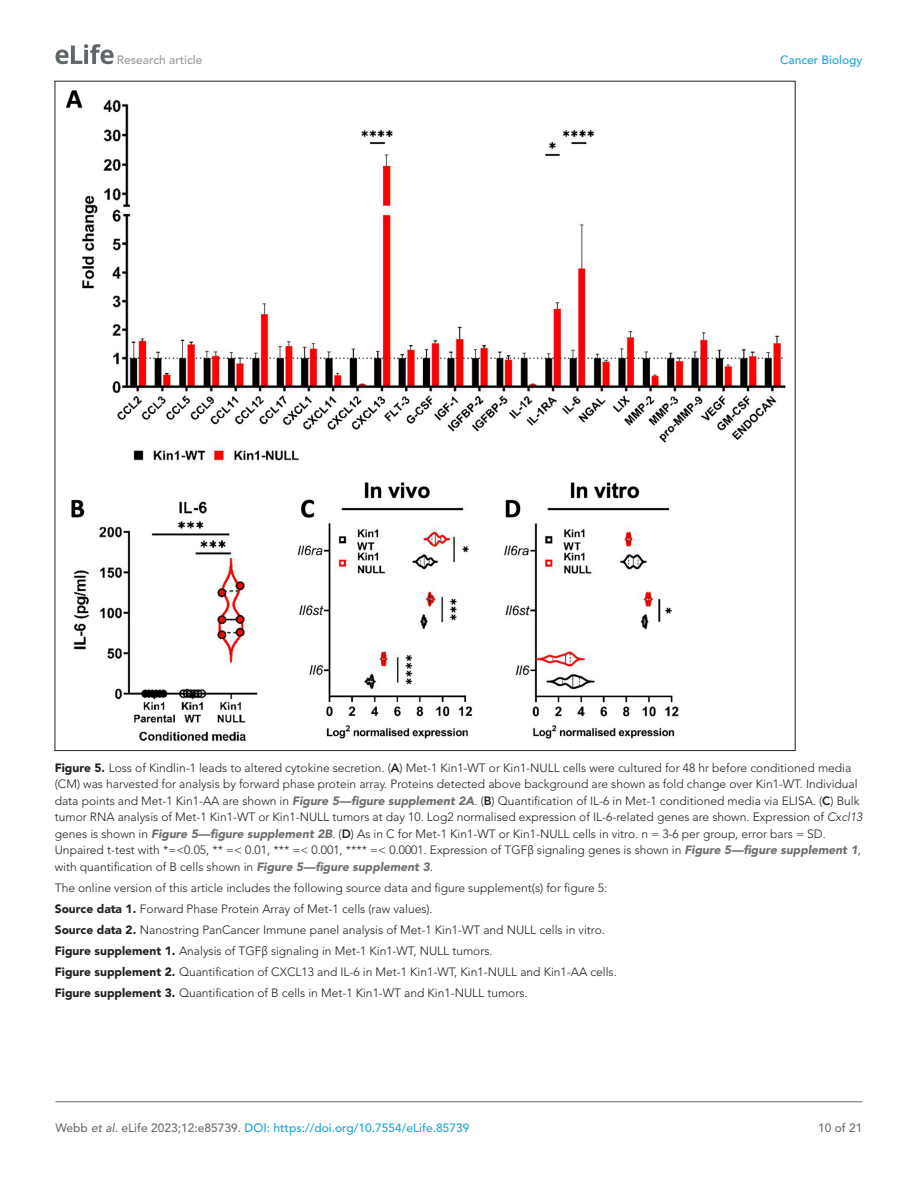
<style>
.page{position:relative;width:918px;height:1188px;background:#fff}
.page>*{position:absolute;margin:0;border:0;box-sizing:border-box;transform-origin:0 0}
.t1{font:300 12px/16.5px "Avenir LT Std";color:#231f20}
.t2{font:500 12px "Avenir LT Std";color:#1ea4d7}
.t3{font:500 12px "Avenir LT Std";color:#9a9a9a}
.t4{font:500 12px "Avenir LT Std";color:#6e6e70}
.s1{font-weight:900}
.s2{font-weight:800}
.s3{font-weight:900;font-style:italic;color:#6e6e70}
.s4{font-style:italic}
.s5{font-family:"Segoe UI"}
.s6{color:#6e6e70}
.s7{font-style:italic;color:#6e6e70}
</style>
<div class="page">
<svg style="left:56px;top:44px;width:58px;height:20px"></svg>
<hr style="left:56px;top:1101px;width:806px;height:1px;background:#6e6e70">
<img style="left:66px;top:90px;width:720px;height:651px">
<p class="t3" style="left:117px;top:53px;width:87px">Research article</p>
<p class="t2" style="left:780px;top:53px;width:84px">Cancer Biology</p>
<p class="t1" style="left:55px;top:759px;width:809px"><span class="s1">Figure 5.</span> Loss of Kindlin-1 leads to altered cytokine secretion. (<span class="s2">A</span>) Met-1 Kin1-WT or Kin1-NULL cells were cultured for 48 hr before conditioned media (CM) was harvested for analysis by forward phase protein array. Proteins detected above background are shown as fold change over Kin1-WT. Individual data points and Met-1 Kin1-AA are shown in <span class="s3">Figure 5—figure supplement 2A</span>. (<span class="s2">B</span>) Quantification of IL-6 in Met-1 conditioned media via ELISA. (<span class="s2">C</span>) Bulk tumor RNA analysis of Met-1 Kin1-WT or Kin1-NULL tumors at day 10. Log2 normalised expression of IL-6-related genes are shown. Expression of <span class="s4">Cxcl13 </span>genes is shown in <span class="s3">Figure 5—figure supplement 2B</span>. (<span class="s2">D</span>) As in C for Met-1 Kin1-WT or Kin1-NULL cells in vitro. n = 3-6 per group, error bars = SD.<br>Unpaired t-test with *=&lt;0.05, ** =&lt; 0.01, *** =&lt; 0.001, **** =&lt; 0.0001. Expression of TGF<span class="s5">β</span> signaling genes is shown in <span class="s3">Figure 5—figure supplement 1</span>, with quantification of B cells shown in <span class="s3">Figure 5—figure supplement 3</span>.</p>
<p class="t1" style="left:55px;top:877px;width:564px;line-height:21px">The online version of this article includes the following source data and figure supplement(s) for figure 5:<br><span class="s1">Source data 1.</span> Forward Phase Protein Array of Met-1 cells (raw values).<br><span class="s1">Source data 2.</span> Nanostring PanCancer Immune panel analysis of Met-1 Kin1-WT and NULL cells in vitro.<br><span class="s1">Figure supplement 1.</span> Analysis of TGF<span class="s5">β</span> signaling in Met-1 Kin1-WT, NULL tumors.<br><span class="s1">Figure supplement 2.</span> Quantification of CXCL13 and IL-6 in Met-1 Kin1-WT, Kin1-NULL and Kin1-AA cells.<br><span class="s1">Figure supplement 3.</span> Quantification of B cells in Met-1 Kin1-WT and Kin1-NULL tumors.</p>
<p class="t2" style="left:56px;top:1121px;width:416px"><span class="s6">Webb</span> <span class="s7">et al</span><span class="s6">. eLife 2023;12:e85739.</span> DOI: https://doi.org/10.7554/eLife.85739</p>
<p class="t4" style="left:818px;top:1121px;width:46px">10 of 21</p>
</div>
